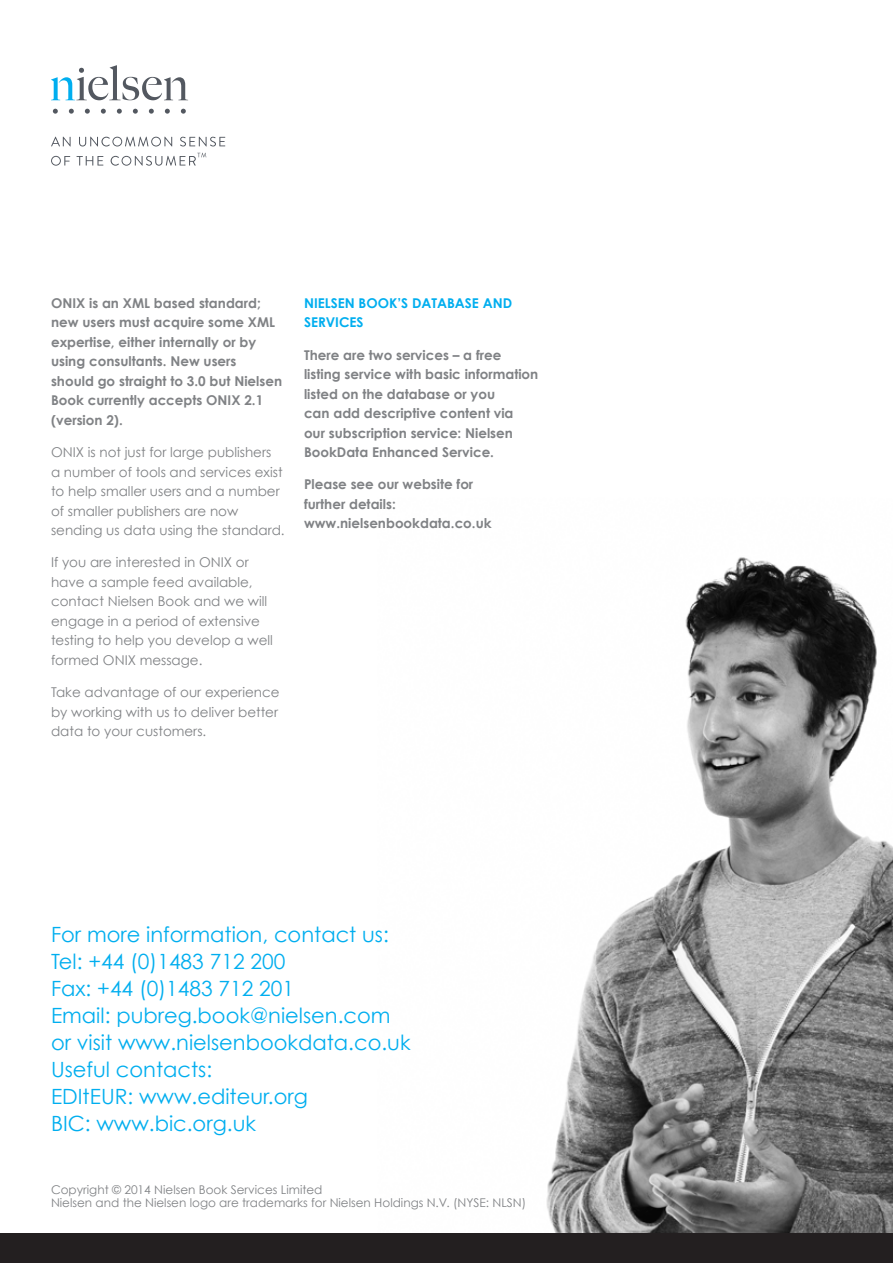
<style>
.page{position:relative;width:893px;height:1263px;background:#fff}
.page>*{position:absolute;margin:0;border:0;box-sizing:border-box;transform-origin:0 0}
.t1{font:21px/27px "Century Gothic";color:#00aeef}
.t2{font:700 13.5px/19.5px "Century Gothic";color:#808285}
.t3{font:13.5px/19.5px "Century Gothic";color:#808285}
.t4{font:700 13.5px/19.5px "Century Gothic";color:#00aeef}
.t5{font:12px "Century Gothic";color:#808285}
</style>
<div class="page">
<img style="left:546px;top:557px;width:347px;height:676px">
<svg style="left:51px;top:65px;width:137px;height:35px"></svg>
<svg style="left:53px;top:109px;width:5px;height:5px"></svg>
<svg style="left:69px;top:109px;width:5px;height:5px"></svg>
<svg style="left:85px;top:109px;width:5px;height:5px"></svg>
<svg style="left:101px;top:109px;width:5px;height:5px"></svg>
<svg style="left:117px;top:109px;width:5px;height:5px"></svg>
<svg style="left:133px;top:109px;width:5px;height:5px"></svg>
<svg style="left:149px;top:109px;width:5px;height:5px"></svg>
<svg style="left:181px;top:109px;width:5px;height:5px"></svg>
<svg style="left:165px;top:109px;width:5px;height:5px"></svg>
<svg style="left:51px;top:137px;width:174px;height:9px"></svg>
<svg style="left:51px;top:153px;width:155px;height:13px"></svg>
<div style="left:0;top:1233px;width:893px;height:30px;background:#231f20"></div>
<p class="t2" style="left:51px;top:293px;width:233px">ONIX is an XML based standard; new users must acquire some XML expertise, either internally or by using consultants. New users should go straight to 3.0 but Nielsen<br>Book currently accepts ONIX 2.1 (version 2).</p>
<p class="t3" style="left:51px;top:442px;width:235px">ONIX is not just for large publishers<br>a number of tools and services exist to help smaller users and a number of smaller publishers are now sending us data using the standard.</p>
<p class="t3" style="left:51px;top:552px;width:223px">If you are interested in ONIX or have a sample feed available, contact Nielsen Book and we will engage in a period of extensive testing to help you develop a well formed ONIX message.</p>
<p class="t3" style="left:51px;top:682px;width:230px;text-align:justify">Take advantage of our experience by working with us to deliver better data to your customers.</p>
<p class="t4" style="left:304px;top:293px;width:210px">NIELSEN BOOK’S DATABASE AND<br>SERVICES</p>
<p class="t2" style="left:304px;top:345px;width:236px">There are two services – a free listing service with basic information listed on the database or you<br>can add descriptive content via<br>our subscription service: Nielsen<br>BookData Enhanced Service.</p>
<p class="t2" style="left:304px;top:474px;width:189px">Please see our website for further details: www.nielsenbookdata.co.uk</p>
<p class="t1" style="left:51px;top:920px;width:339px">For more information, contact us:</p>
<p class="t1" style="left:51px;top:947px;width:236px">Tel: +44 (0)1483 712 200</p>
<p class="t1" style="left:51px;top:974px;width:245px">Fax: +44 (0)1483 712 201</p>
<p class="t1" style="left:51px;top:1001px;width:341px">Email: pubreg.book@nielsen.com</p>
<p class="t1" style="left:51px;top:1028px;width:361px">or visit www.nielsenbookdata.co.uk</p>
<p class="t1" style="left:51px;top:1055px;width:258px">Useful contacts:<br>EDItEUR: www.editeur.org<br>BIC: www.bic.org.uk</p>
<p class="t5" style="left:51px;top:1182px;width:273px">Copyright © 2014 Nielsen Book Services Limited</p>
<p class="t5" style="left:51px;top:1195px;width:477px">Nielsen and the Nielsen logo are trademarks for Nielsen Holdings N.V. (NYSE: NLSN)</p>
</div>
